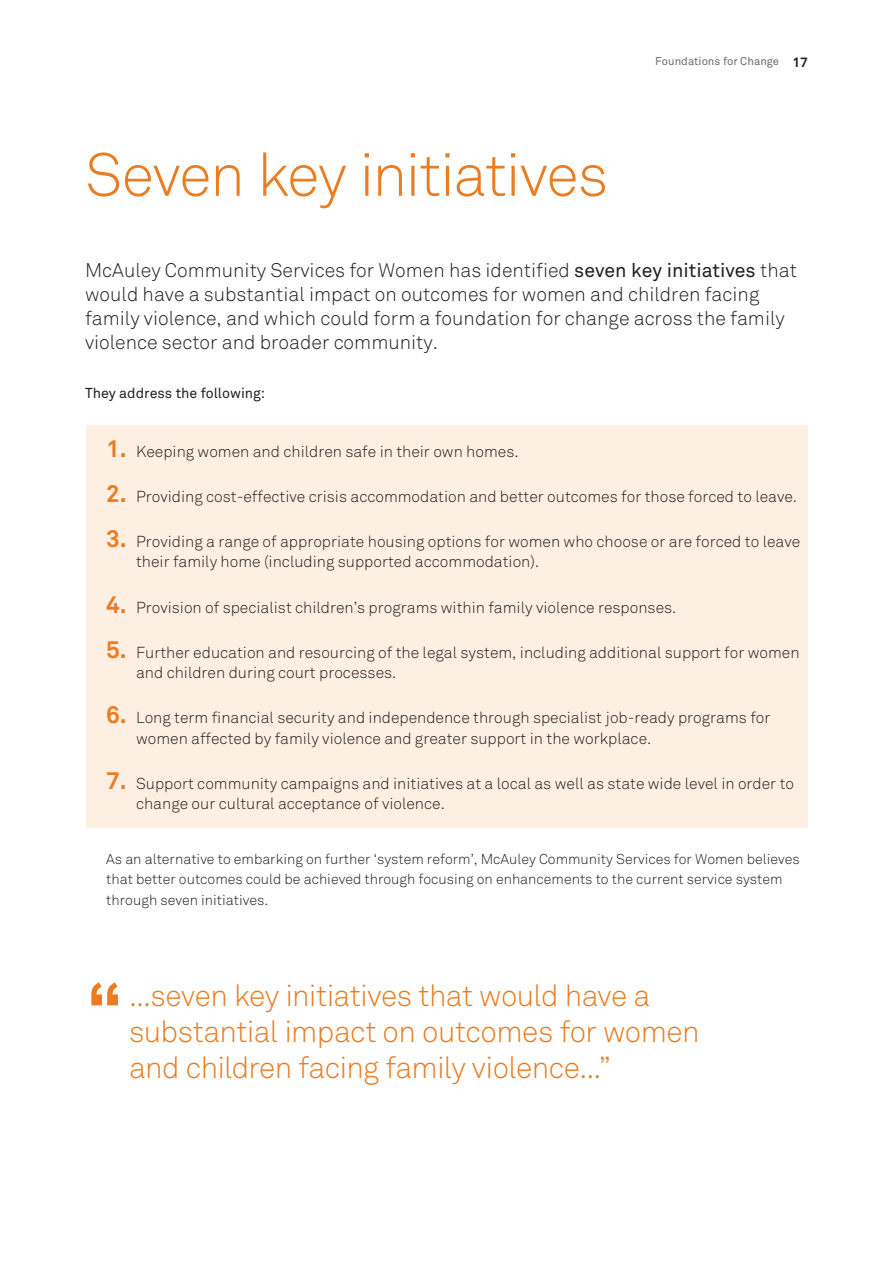
<style>
.page{position:relative;width:893px;height:1263px;background:#fff}
.page>*{position:absolute;margin:0;border:0;box-sizing:border-box;transform-origin:0 0}
.t1{font:700 75px "Akkurat";color:#ea7d22}
.t2{font:300 60px "Akkurat";letter-spacing:-.025em;color:#ea7d22}
.t3{font:300 30px/36px "Akkurat";letter-spacing:-.02em;color:#ea7d22}
.t4{font:300 19.5px/24px "Akkurat";color:#231f20}
.t5{font:300 15.75px/20.2px "Akkurat";color:#231f20}
.t6{font:300 14.25px/20.2px "Akkurat";color:#231f20}
.t7{font:14.25px "Akkurat";color:#231f20}
.t8{font:11.25px "Akkurat";color:#6c6d70}
.s1{font-weight:700;font-size:13.5px;color:#231f20}
.s2{font-weight:400}
.s3{font-weight:700;font-size:24px;color:#ea7d22}
</style>
<div class="page">
<div style="left:87px;top:425px;width:721px;height:403px;background:#fdefe2"></div>
<h2 class="t2" style="left:85px;top:139px;width:525px">Seven key initiatives</h2>
<p class="t8" style="left:655px;top:54px;width:154px">Foundations for Change <span class="s1">17</span></p>
<p class="t4" style="left:85px;top:258px;width:713px">McAuley Community Services for Women has identified <span class="s2">seven key initiatives</span> that would have a substantial impact on outcomes for women and children facing family violence, and which could form a foundation for change across the family violence sector and broader community.</p>
<p class="t7" style="left:85px;top:385px;width:182px">They address the following:</p>
<p class="t5" style="left:106px;top:441px;width:414px"><span class="s3">1.</span> Keeping women and children safe in their own homes.</p>
<p class="t5" style="left:106px;top:487px;width:692px"><span class="s3">2.</span> Providing cost-effective crisis accommodation and better outcomes for those forced to leave.</p>
<p class="t5" style="left:136px;top:532px;width:666px;text-indent:-30px"><span class="s3">3.</span> Providing a range of appropriate housing options for women who choose or are forced to leave their family home (including supported accommodation).</p>
<p class="t5" style="left:106px;top:597px;width:572px"><span class="s3">4.</span> Provision of specialist children’s programs within family violence responses.</p>
<p class="t5" style="left:136px;top:643px;width:665px;text-indent:-30px"><span class="s3">5.</span> Further education and resourcing of the legal system, including additional support for women and children during court processes.</p>
<p class="t5" style="left:136px;top:708px;width:636px;text-indent:-30px"><span class="s3">6.</span> Long term financial security and independence through specialist job-ready programs for women affected by family violence and greater support in the workplace.</p>
<p class="t5" style="left:136px;top:774px;width:659px;text-indent:-30px"><span class="s3">7.</span> Support community campaigns and initiatives at a local as well as state wide level in order to change our cultural acceptance of violence.</p>
<p class="t6" style="left:106px;top:849px;width:695px">As an alternative to embarking on further ‘system reform’, McAuley Community Services for Women believes that better outcomes could be achieved through focusing on enhancements to the current service system through seven initiatives.</p>
<h1 class="t1" style="left:87px;top:963px;width:38px">“</h1>
<h3 class="t3" style="left:129px;top:978px;width:572px">...seven key initiatives that would have a substantial impact on outcomes for women and children facing family violence...”</h3>
</div>
